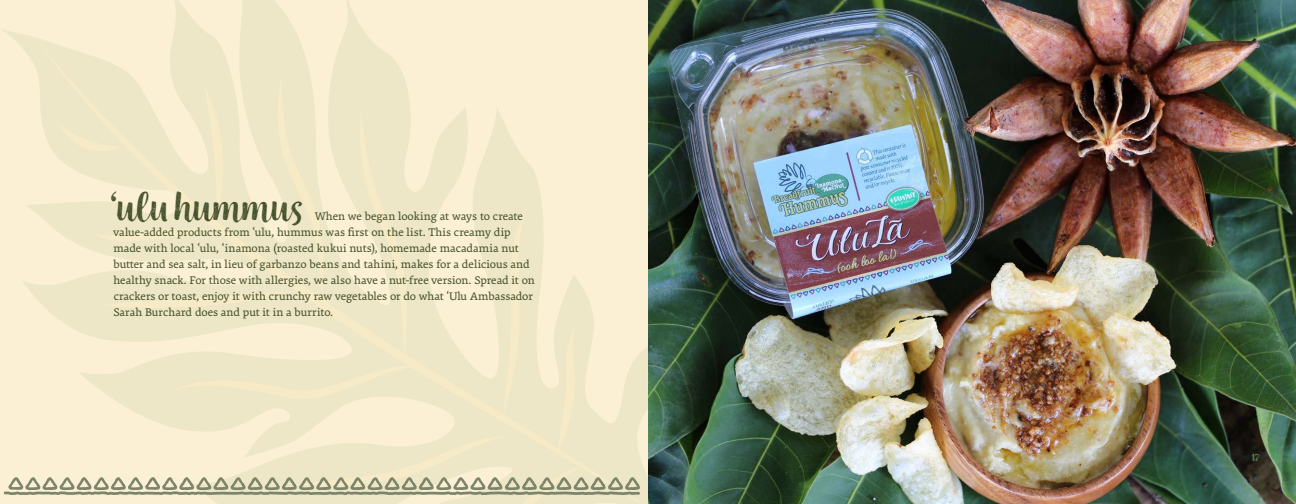
<style>
.page{position:relative;width:1296px;height:504px;background:#fff}
.page>*{position:absolute;margin:0;border:0;box-sizing:border-box;transform-origin:0 0}
.t1{font:46px "Wreath Hal Med";letter-spacing:.015em;color:#44502a}
.t2{font:12px/16px "Premiera";color:#44502a}
.t3{font:700 12px "Wreath";color:#547f44}
</style>
<div class="page">
<svg style="left:0;top:0;width:648px;height:504px;background:#f9eed2"></svg>
<svg style="left:30px;top:31px;width:618px;height:473px;background:#f6ecd0"></svg>
<svg style="left:647px;top:308px;width:1px;height:116px"></svg>
<svg style="left:4px;top:66px;width:636px;height:438px;background:#f1e9cb"></svg>
<img style="left:648px;top:0;width:648px;height:504px">
<p class="t1" style="left:107px;top:177px;width:199px">‘ulu hummus</p>
<p class="t2" style="left:113px;top:208px;width:423px;text-indent:202px">When we began looking at ways to create value-added products from ‘ulu, hummus was first on the list. This creamy dip made with local ‘ulu, ‘inamona (roasted kukui nuts), homemade macadamia nut butter and sea salt, in lieu of garbanzo beans and tahini, makes for a delicious and healthy snack. For those with allergies, we also have a nut-free version. Spread it on crackers or toast, enjoy it with crunchy raw vegetables or do what ‘Ulu Ambassador Sarah Burchard does and put it in a burrito.</p>
<p class="t3" style="left:1251px;top:450px;width:10px">17</p>
</div>
